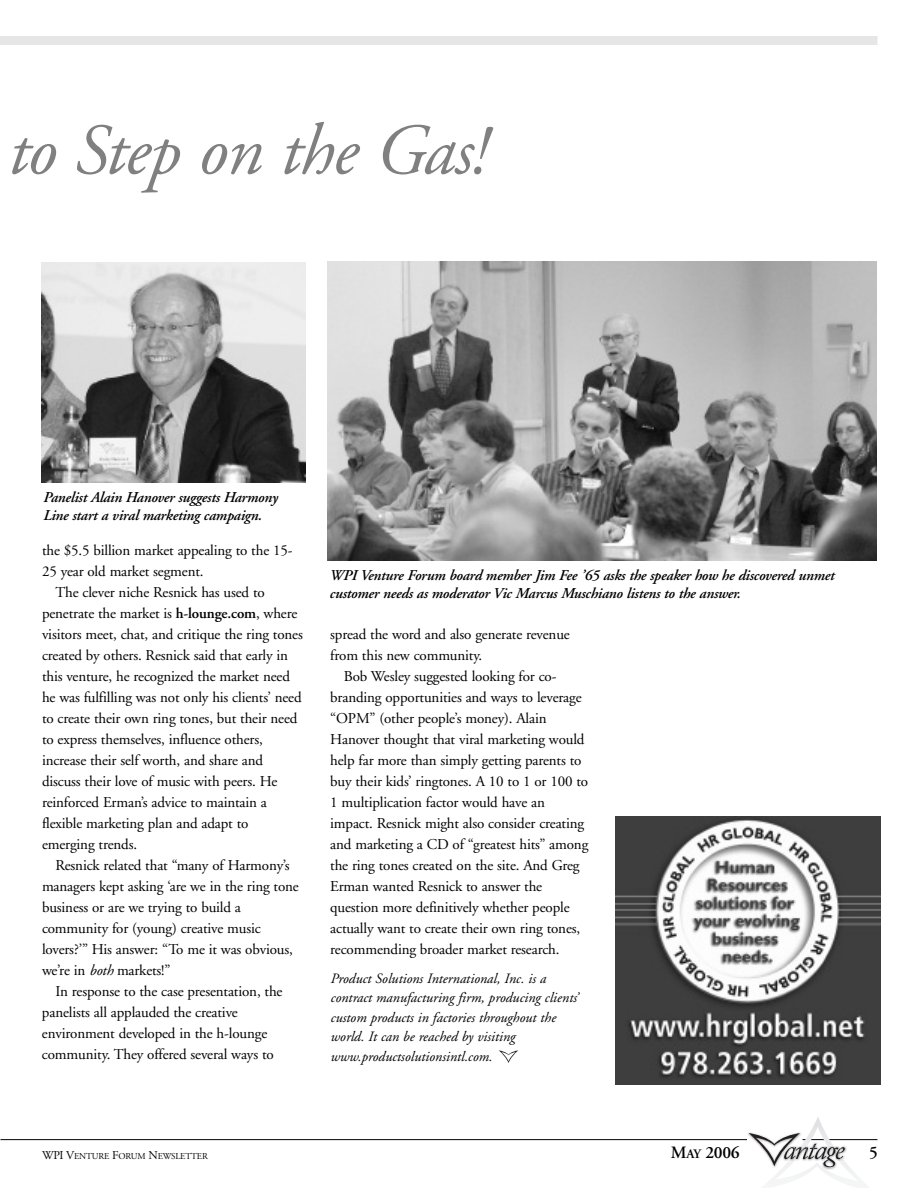
<style>
.page{position:relative;width:918px;height:1188px;background:#fff}
.page>*{position:absolute;margin:0;border:0;box-sizing:border-box;transform-origin:0 0}
.t1{font:italic 72px "Adobe Garamond";letter-spacing:-.015em;color:#808080}
.t2{font:600 17.25px "Adobe Garamond";color:#000}
.t3{font:15px/21px "Adobe Garamond";letter-spacing:-.01em;color:#000}
.t4{font:italic 600 15px/18px "Adobe Garamond";letter-spacing:-.015em;color:#000}
.t5{font:italic 14.25px/19.5px "Adobe Garamond";color:#000}
.t6{font:9px "Adobe Garamond";letter-spacing:-.02em;color:#000}
.s1{font-weight:600}
.s2{font-style:italic}
.s3{font-size:12px}
.s4{font-size:12.9px}
</style>
<div class="page">
<div style="left:0;top:36px;width:878px;height:9px;background:#e6e6e6"></div>
<hr style="left:0;top:1139px;width:749px;height:1px;background:#000">
<hr style="left:801px;top:1139px;width:77px;height:1px;background:#000">
<svg style="left:749px;top:1117px;width:125px;height:66px"></svg>
<svg style="left:499px;top:1050px;width:19px;height:13px"></svg>
<img style="left:41px;top:263px;width:264px;height:219px">
<img style="left:327px;top:261px;width:549px;height:299px">
<img style="left:615px;top:817px;width:265px;height:267px">
<h1 class="t1" style="left:5px;top:122px;width:480px">to Step on the Gas!</h1>
<p class="t4" style="left:43px;top:490px;width:236px">Panelist Alain Hanover suggests Harmony<br>Line start a viral marketing campaign.</p>
<p class="t3" style="left:42px;top:541px;width:252px">the $5.5 billion market appealing to the 15-</p>
<p class="t3" style="left:42px;top:562px;width:163px">25 year old market segment.</p>
<p class="t3" style="left:56px;top:583px;width:211px">The clever niche Resnick has used to</p>
<p class="t3" style="left:42px;top:604px;width:257px">penetrate the market is <span class="s1">h-lounge.com</span>, where</p>
<p class="t3" style="left:42px;top:625px;width:262px">visitors meet, chat, and critique the ring tones</p>
<p class="t3" style="left:42px;top:646px;width:248px">created by others. Resnick said that early in</p>
<p class="t3" style="left:42px;top:667px;width:249px">this venture, he recognized the market need</p>
<p class="t3" style="left:42px;top:688px;width:261px">he was fulfilling was not only his clients’ need</p>
<p class="t3" style="left:42px;top:709px;width:257px">to create their own ring tones, but their need</p>
<p class="t3" style="left:42px;top:730px;width:222px">to express themselves, influence others,</p>
<p class="t3" style="left:42px;top:751px;width:223px">increase their self worth, and share and</p>
<p class="t3" style="left:42px;top:772px;width:237px">discuss their love of music with peers. He</p>
<p class="t3" style="left:42px;top:793px;width:226px">reinforced Erman’s advice to maintain a</p>
<p class="t3" style="left:42px;top:814px;width:208px">flexible marketing plan and adapt to</p>
<p class="t3" style="left:42px;top:835px;width:97px">emerging trends.</p>
<p class="t3" style="left:56px;top:856px;width:236px">Resnick related that “many of Harmony’s</p>
<p class="t3" style="left:42px;top:877px;width:258px">managers kept asking ‘are we in the ring tone</p>
<p class="t3" style="left:42px;top:898px;width:201px">business or are we trying to build a</p>
<p class="t3" style="left:42px;top:919px;width:220px">community for (young) creative music</p>
<p class="t3" style="left:42px;top:940px;width:252px">lovers?’” His answer: “To me it was obvious,</p>
<p class="t3" style="left:42px;top:961px;width:130px">we’re in <span class="s2">both</span> markets!”</p>
<p class="t3" style="left:55px;top:982px;width:229px">In response to the case presentation, the</p>
<p class="t3" style="left:42px;top:1003px;width:197px">panelists all applauded the creative</p>
<p class="t3" style="left:42px;top:1024px;width:227px">environment developed in the h-lounge</p>
<p class="t3" style="left:42px;top:1045px;width:233px">community. They offered several ways to</p>
<p class="t4" style="left:329px;top:568px;width:506px">WPI Venture Forum board member Jim Fee ’65 asks the speaker how he discovered unmet customer needs as moderator Vic Marcus Muschiano listens to the answer.</p>
<p class="t3" style="left:330px;top:625px;width:241px">spread the word and also generate revenue from this new community.</p>
<p class="t3" style="left:330px;top:667px;width:260px;text-indent:14px">Bob Wesley suggested looking for co&shy;branding opportunities and ways to leverage “OPM” (other people’s money). Alain Hanover thought that viral marketing would help far more than simply getting parents to buy their kids’ ringtones. A 10 to 1 or 100 to 1 multiplication factor would have an impact. Resnick might also consider creating and marketing a CD of “greatest hits” among the ring tones created on the site. And Greg Erman wanted Resnick to answer the question more definitively whether people actually want to create their own ring tones, recommending broader market research.</p>
<p class="t5" style="left:330px;top:970px;width:249px">Product Solutions International, Inc. is a contract manufacturing firm, producing clients’ custom products in factories throughout the world. It can be reached by visiting www.productsolutionsintl.com.</p>
<p class="t6" style="left:42px;top:1153px;width:167px"><span class="s3">WPI V</span>ENTURE <span class="s3">F</span>ORUM <span class="s3">N</span>EWSLETTER</p>
<p class="t2" style="left:671px;top:1146px;width:70px">M<span class="s4">AY</span> 2006</p>
<p class="t2" style="left:869px;top:1146px;width:10px">5</p>
</div>
